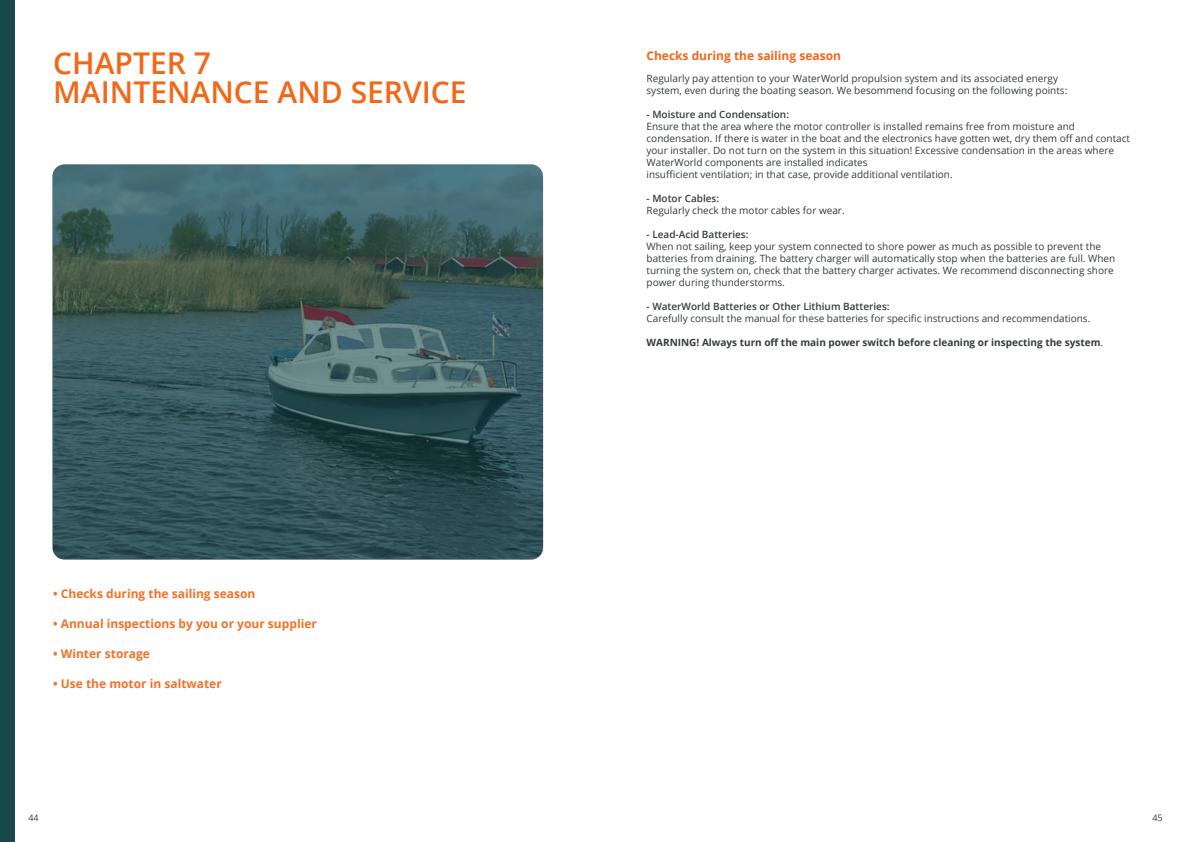
<style>
.page{position:relative;width:1191px;height:842px;background:#fff}
.page>*{position:absolute;margin:0;border:0;box-sizing:border-box;transform-origin:0 0}
.t1{font:600 30px "Open Sans";color:#f36717}
.Body_klein{font:700 12px "Open Sans";color:#f37126}
.Kop_klein__12__oranje{font:700 12px "Open Sans";color:#f36717}
.Body_klein-2{font:10px/12px "Open Sans";color:#363b3d}
.Body_klein-3{font:700 10px "Open Sans";color:#363b3d}
.t2{font:9px "Open Sans";color:#3e3e3f}
.s1{font-weight:600}
.s2{font-weight:400}
</style>
<div class="page">
<div style="left:0;top:0;width:15px;height:842px;background:#194849"></div>
<img style="left:53px;top:164px;width:490px;height:395px">
<p class="t1" style="left:53px;top:43px;width:159px">CHAPTER 7</p>
<p class="t1" style="left:53px;top:72px;width:415px">MAINTENANCE AND SERVICE</p>
<p class="Body_klein" style="left:53px;top:585px;width:204px">• Checks during the sailing season</p>
<p class="Body_klein" style="left:53px;top:615px;width:265px">• Annual inspections by you or your supplier</p>
<p class="Body_klein" style="left:53px;top:645px;width:98px">• Winter storage</p>
<p class="Body_klein" style="left:53px;top:675px;width:170px">• Use the motor in saltwater</p>
<p class="Kop_klein__12__oranje" style="left:646px;top:47px;width:196px">Checks during the sailing season</p>
<p class="Body_klein-2" style="left:646px;top:72px;width:413px">Regularly pay attention to your WaterWorld propulsion system and its associated energy</p>
<p class="Body_klein-2" style="left:646px;top:84px;width:422px">system, even during the boating season. We besommend focusing on the following points:</p>
<p class="Body_klein-2" style="left:646px;top:108px;width:485px"><span class="s1">- Moisture and Condensation:<br></span>Ensure that the area where the motor controller is installed remains free from moisture and condensation. If there is water in the boat and the electronics have gotten wet, dry them off and contact your installer. Do not turn on the system in this situation! Excessive condensation in the areas where WaterWorld components are installed indicates</p>
<p class="Body_klein-2" style="left:646px;top:168px;width:308px">insufficient ventilation; in that case, provide additional ventilation.</p>
<p class="Body_klein-2" style="left:646px;top:192px;width:200px"><span class="s1">- Motor Cables:<br></span>Regularly check the motor cables for wear.</p>
<p class="Body_klein-2" style="left:646px;top:228px;width:470px"><span class="s1">- Lead-Acid Batteries:<br></span>When not sailing, keep your system connected to shore power as much as possible to prevent the batteries from draining. The battery charger will automatically stop when the batteries are full. When turning the system on, check that the battery charger activates. We recommend disconnecting shore power during thunderstorms.</p>
<p class="Body_klein-2" style="left:646px;top:300px;width:445px"><span class="s1">- WaterWorld Batteries or Other Lithium Batteries:<br></span>Carefully consult the manual for these batteries for specific instructions and recommendations.</p>
<p class="Body_klein-3" style="left:646px;top:335px;width:458px">WARNING! Always turn off the main power switch before cleaning or inspecting the system<span class="s2">.</span></p>
<p class="t2" style="left:28px;top:811px;width:12px">44</p>
<p class="t2" style="left:1152px;top:811px;width:12px">45</p>
</div>
